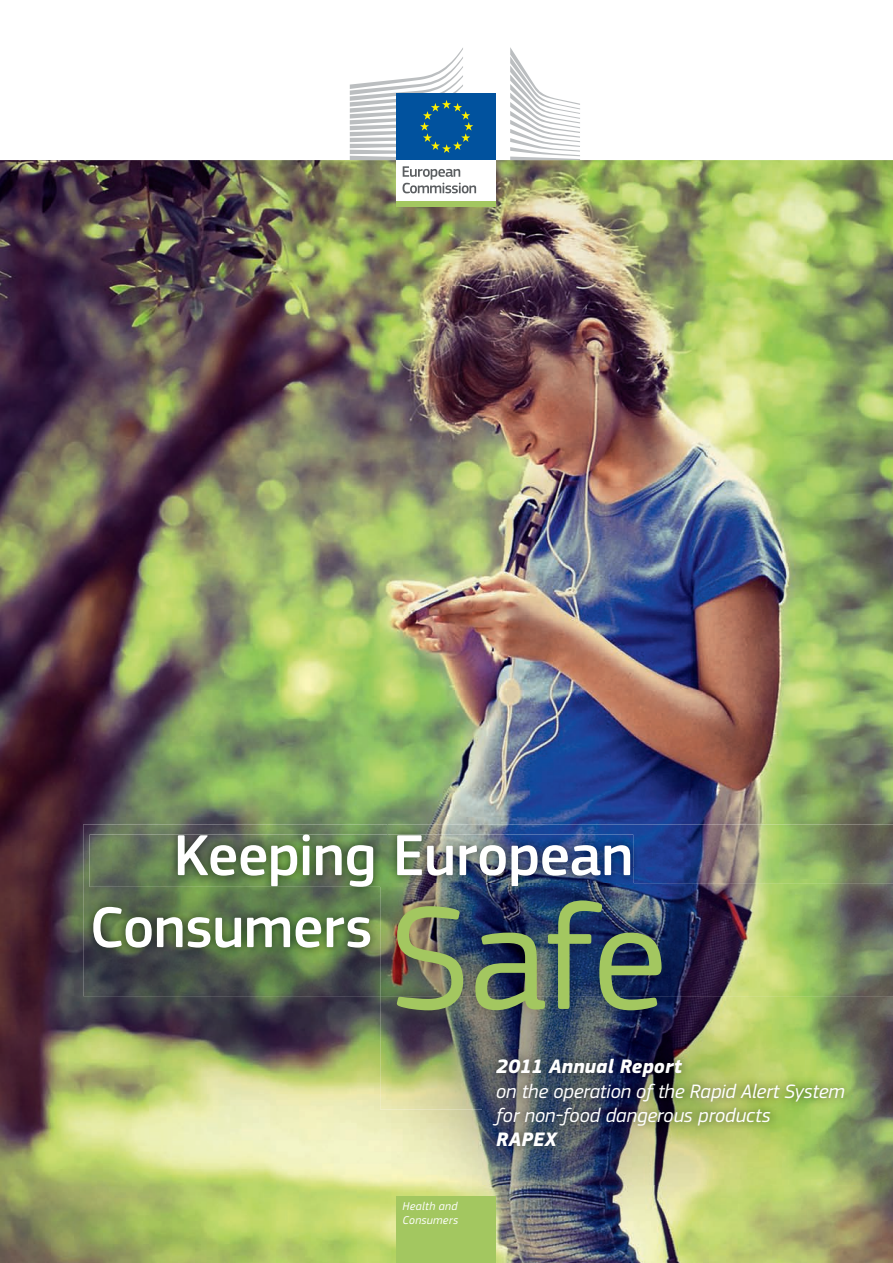
<style>
.page{position:relative;width:893px;height:1263px;background:#fff}
.page>*{position:absolute;margin:0;border:0;box-sizing:border-box;transform-origin:0 0}
.t1{font:153.6px "PF Square Sans Pro";color:#a3c760}
.t2{font:500 60px/72px "PF Square Sans Pro";letter-spacing:-.005em;color:#fff}
.t3{font:italic 20.25px/24.3px "PF Square Sans Pro";color:#fff}
.t4{font:italic 700 20.25px "PF Square Sans Pro";letter-spacing:.01em;color:#fff}
.t5{font:italic 11.7px/14.1px "PF Square Sans Pro";letter-spacing:.025em;color:#fff}
</style>
<div class="page">
<img style="left:0;top:160px;width:893px;height:1103px">
<div style="left:397px;top:1196px;width:99px;height:67px;background:#a3c760"></div>
<div style="left:397px;top:158px;width:99px;height:44px;background:#fff"></div>
<div style="left:397px;top:94px;width:99px;height:66px;background:#01529e"></div>
<svg style="left:350px;top:48px;width:123px;height:112px"></svg>
<div style="left:397px;top:201px;width:99px;height:6px;background:#a3c760"></div>
<svg style="left:510px;top:47px;width:70px;height:113px"></svg>
<svg style="left:402px;top:166px;width:74px;height:27px"></svg>
<img style="left:83px;top:824px;width:304px;height:172px">
<img style="left:387px;top:824px;width:506px;height:43px">
<img style="left:633px;top:867px;width:260px;height:17px">
<img style="left:90px;top:834px;width:543px;height:53px">
<img style="left:380px;top:884px;width:513px;height:225px">
<img style="left:380px;top:884px;width:253px;height:3px">
<img style="left:483px;top:1049px;width:410px;height:135px">
<h2 class="t2" style="left:90px;top:823px;width:545px;text-indent:84px">Keeping European<br>Consumers</h2>
<h1 class="t1" style="left:389px;top:899px;width:279px">Safe</h1>
<p class="t5" style="left:403px;top:1200px;width:57px">Health and<br>Consumers</p>
<p class="t4" style="left:496px;top:1059px;width:187px">2011 Annual Report</p>
<p class="t3" style="left:496px;top:1080px;width:350px">on the operation of the Rapid Alert System for non-food dangerous products</p>
<p class="t4" style="left:496px;top:1131px;width:62px">RAPEX</p>
</div>
